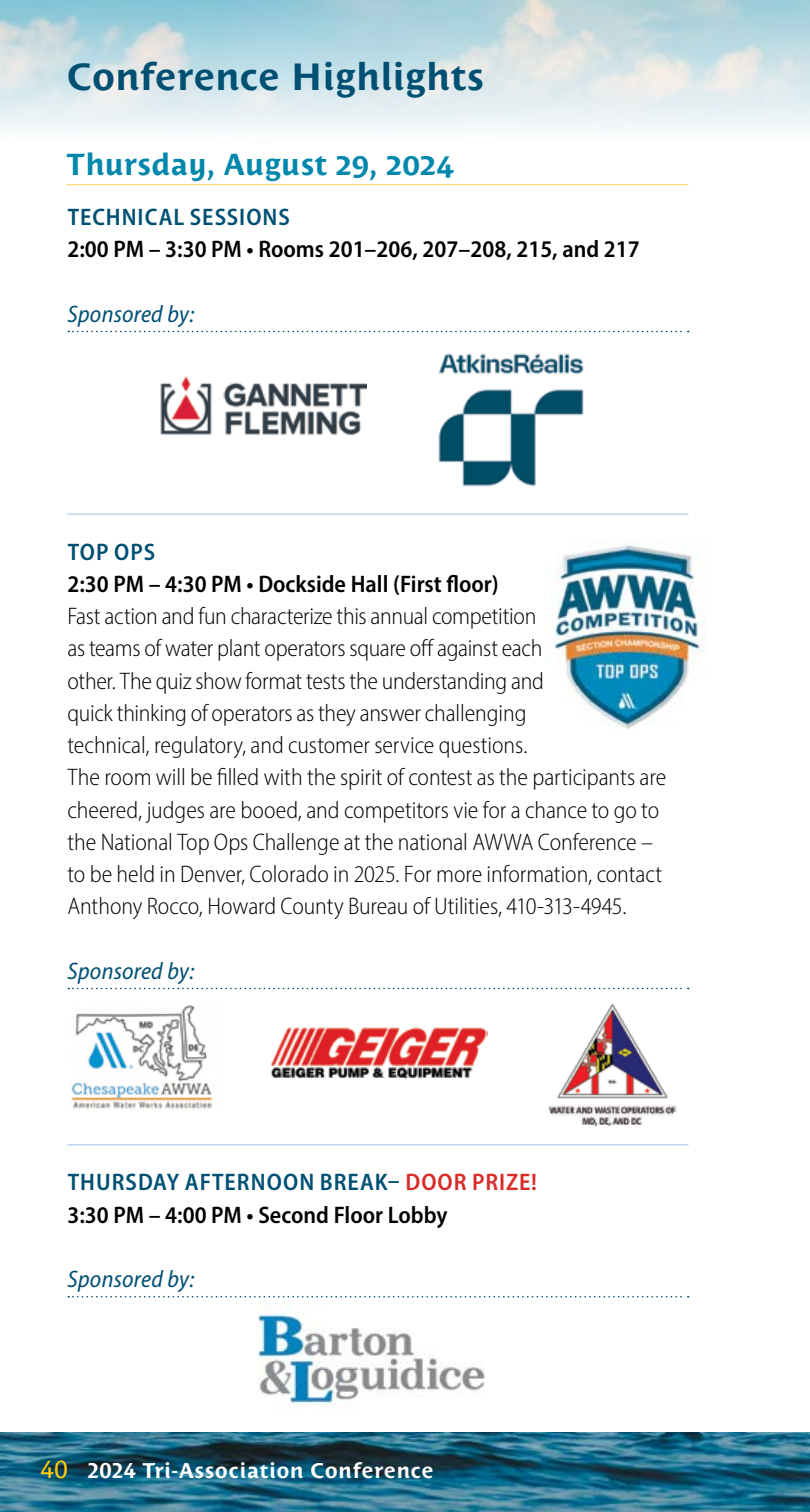
<style>
.page{position:relative;width:810px;height:1512px;background:#fff}
.page>*{position:absolute;margin:0;border:0;box-sizing:border-box;transform-origin:0 0}
.t1{font:700 37.5px "Costa Std";letter-spacing:.015em;color:#005074}
.t2{font:700 30px "Costa Std";letter-spacing:.025em;color:#0087ac}
.t3{font:300 semi-condensed 24px/32.4px "Myriad Pro";letter-spacing:-.005em;color:#000}
.t4{font:600 semi-condensed 24px "Myriad Pro";color:#000}
.t5{font:600 semi-condensed 24px/32.4px "Myriad Pro";letter-spacing:.035em;color:#000}
.t6{font:italic semi-condensed 24px "Myriad Pro";letter-spacing:.01em;color:#005074}
.t7{font:600 semi-condensed 24px "Myriad Pro";letter-spacing:.04em;color:#005074}
.t8{font:700 21px "Costa Std";letter-spacing:.035em;color:#fff}
.s1{color:#005074}
.s2{color:#d92b27}
.s3{font-weight:400;font-size:24.3px;color:#ffcb05}
</style>
<div class="page">
<img style="left:0;top:1433px;width:810px;height:79px">
<svg style="left:68px;top:331px;width:621px;height:1px"></svg>
<hr style="left:68px;top:514px;width:620px;height:1px;background:#99bfe6">
<svg style="left:68px;top:988px;width:621px;height:1px"></svg>
<hr style="left:68px;top:1144px;width:620px;height:1px;background:#99bfe6">
<svg style="left:68px;top:1296px;width:621px;height:2px"></svg>
<img style="left:438px;top:353px;width:146px;height:134px">
<img style="left:160px;top:376px;width:206px;height:59px">
<img style="left:557px;top:1004px;width:112px;height:95px">
<img style="left:548px;top:1106px;width:129px;height:20px">
<img style="left:71px;top:1005px;width:142px;height:104px">
<img style="left:270px;top:1027px;width:218px;height:53px">
<img style="left:258px;top:1306px;width:227px;height:101px">
<hr style="left:67px;top:184px;width:622px;height:1px;background:#ffd65c">
<img style="left:545px;top:543px;width:160px;height:186px">
<h1 class="t1" style="left:67px;top:55px;width:418px">Conference Highlights</h1>
<p class="t2" style="left:67px;top:147px;width:388px">Thursday, August 29, 2024</p>
<p class="t7" style="left:68px;top:202px;width:224px">TECHNICAL SESSIONS</p>
<p class="t4" style="left:68px;top:234px;width:574px">2:00 PM – 3:30 PM • Rooms 201–206, 207–208, 215, and 217</p>
<p class="t6" style="left:68px;top:299px;width:128px">Sponsored by:</p>
<p class="t7" style="left:68px;top:536px;width:89px">TOP OPS</p>
<p class="t4" style="left:68px;top:569px;width:433px">2:30 PM – 4:30 PM • Dockside Hall (First floor)</p>
<p class="t3" style="left:67px;top:600px;width:600px">Fast action and fun characterize this annual competition<br>as teams of water plant operators square off against each<br>other. The quiz show format tests the understanding and<br>quick thinking of operators as they answer challenging<br>technical, regulatory, and customer service questions.<br>The room will be filled with the spirit of contest as the participants are cheered, judges are booed, and competitors vie for a chance to go to the National Top Ops Challenge at the national AWWA Conference – to be held in Denver, Colorado in 2025. For more information, contact Anthony Rocco, Howard County Bureau of Utilities, 410-313-4945.</p>
<p class="t6" style="left:67px;top:956px;width:128px">Sponsored by:</p>
<p class="t5" style="left:68px;top:1165px;width:471px"><span class="s1">THURSDAY AFTERNOON BREAK–</span> <span class="s2">DOOR PRIZE!<br></span>3:30 PM – 4:00 PM • Second Floor Lobby</p>
<p class="t6" style="left:68px;top:1264px;width:128px">Sponsored by:</p>
<p class="t8" style="left:41px;top:1459px;width:394px"><span class="s3">40</span> 2024 Tri-Association Conference</p>
</div>
